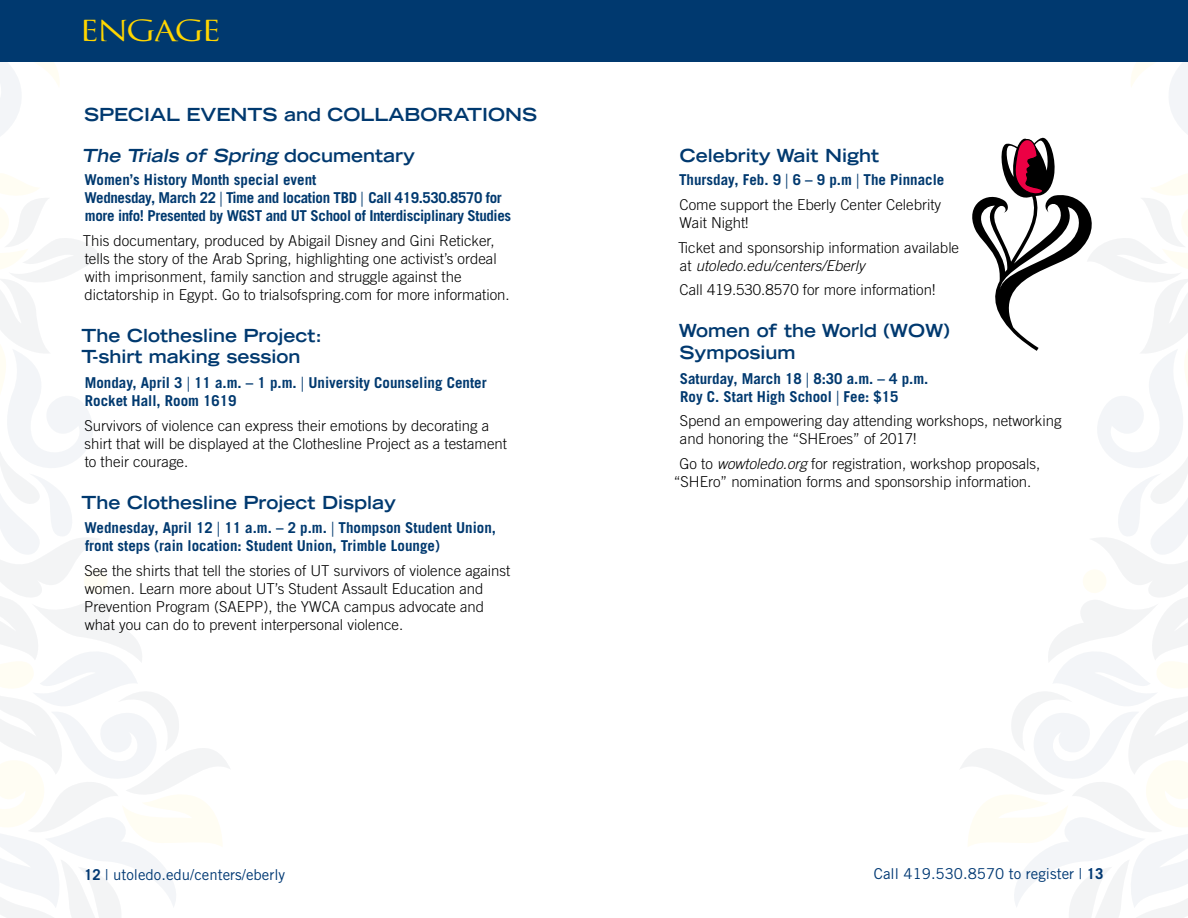
<style>
.page{position:relative;width:1188px;height:918px;background:#fff}
.page>*{position:absolute;margin:0;border:0;box-sizing:border-box;transform-origin:0 0}
.t1{font:36px "Quagent";letter-spacing:.125em;color:#ffd600}
.t2{font:700 expanded 18px/21.6px "Trade Gothic LT Std";color:#00396f}
.t3{font:italic 700 expanded 18px "Trade Gothic LT Std";color:#00396f}
.t4{font:300 15px/18px "Trade Gothic LT Std";color:#000}
.t5{font:700 15px/18px "Trade Gothic LT Std";color:#00396f}
.t6{font:700 15px/18px "Trade Gothic LT Std";letter-spacing:-.025em;color:#00396f}
.t7{font:15px "Trade Gothic LT Std";color:#003974}
.s1{font-style:normal}
.s2{font-weight:400;font-stretch:expanded}
.s3{font-weight:700;color:#00396f}
.s4{font-weight:400;font-stretch:expanded;color:#00396f}
.s5{font-style:italic}
.s6{font-weight:700}
</style>
<div class="page">
<svg style="left:0;top:61px;width:136px;height:75px"></svg>
<svg style="left:0;top:174px;width:230px;height:744px"></svg>
<div style="left:0;top:0;width:1188px;height:61px;background:#00396f"></div>
<svg style="left:959px;top:61px;width:229px;height:857px"></svg>
<h1 class="t1" style="left:84px;top:2px;width:137px">engage</h1>
<p class="t2" style="left:84px;top:103px;width:455px">SPECIAL EVENTS and COLLABORATIONS</p>
<p class="t3" style="left:82px;top:143px;width:335px">The Trials of Spring <span class="s1">d o c u m e n t a ry</span></p>
<p class="t6" style="left:84px;top:171px;width:428px">Women’s History Month special event<br>Wednesday, March 22 <span class="s2">|</span> Time and location TBD <span class="s2">|</span> Call 419.530.8570 for more info! Presented by WGST and UT School of Interdisciplinary Studies</p>
<p class="t4" style="left:83px;top:231px;width:428px">This documentary, produced by Abigail Disney and Gini Reticker, tells the story of the Arab Spring, highlighting one activist’s ordeal with imprisonment, family sanction and struggle against the dictatorship in Egypt. Go to trialsofspring.com for more information.</p>
<p class="t2" style="left:82px;top:324px;width:242px">The Clothesline Project:<br>T-shirt making session</p>
<p class="t5" style="left:85px;top:373px;width:404px">Monday, April 3 <span class="s2">|</span> 11 a.m. – 1 p.m. <span class="s2">|</span> University Counseling Center<br>Rocket Hall, Room 1619</p>
<p class="t4" style="left:84px;top:416px;width:424px">Survivors of violence can express their emotions by decorating a shirt that will be displayed at the Clothesline Project as a testament to their courage.</p>
<p class="t2" style="left:82px;top:491px;width:316px">The Clothesline Project Display</p>
<p class="t5" style="left:84px;top:519px;width:413px">Wednesday, April 12 <span class="s2">|</span> 11 a.m. – 2 p.m. <span class="s2">|</span> Thompson Student Union, front steps (rain location: Student Union, Trimble Lounge)</p>
<p class="t4" style="left:84px;top:562px;width:428px">See the shirts that tell the stories of UT survivors of violence against women. Learn more about UT’s Student Assault Education and Prevention Program (SAEPP), the YWCA campus advocate and what you can do to prevent interpersonal violence.</p>
<p class="t2" style="left:680px;top:144px;width:201px">Celebrity Wait Night</p>
<p class="t4" style="left:679px;top:167px;width:267px;line-height:24.8px"><span class="s3">Thursday, Feb. 9</span> <span class="s4">|</span> <span class="s3">6 – 9 p.m</span> <span class="s4">|</span> <span class="s3">The Pinnacle<br></span>Come support the Eberly Center Celebrity</p>
<p class="t4" style="left:678px;top:210px;width:283px;line-height:24.8px">Wait Night!<br>Ticket and sponsorship information available</p>
<p class="t4" style="left:680px;top:253px;width:257px;line-height:24.8px">at <span class="s5">utoledo.edu/centers/Eberly<br></span>Call 419.530.8570 for more information!</p>
<p class="t2" style="left:679px;top:320px;width:272px">Women of the World (WOW)<br>Symposium</p>
<p class="t5" style="left:680px;top:369px;width:250px">Saturday, March 18 <span class="s2">|</span> 8:30 a.m. – 4 p.m.<br>Roy C. Start High School <span class="s2">|</span> Fee: $15</p>
<p class="t4" style="left:680px;top:412px;width:383px">Spend an empowering day attending workshops, networking and honoring the “SHEroes” of 2017!</p>
<p class="t4" style="left:674px;top:455px;width:368px;text-align:center">Go to <span class="s5">wowtoledo.org</span> for registration, workshop proposals, “SHEro” nomination forms and sponsorship information.</p>
<p class="t7" style="left:84px;top:866px;width:203px"><span class="s6">12</span> | utoledo.edu/centers/eberly</p>
<p class="t7" style="left:874px;top:864px;width:231px">Call 419.530.8570 to register | <span class="s6">13</span></p>
</div>
